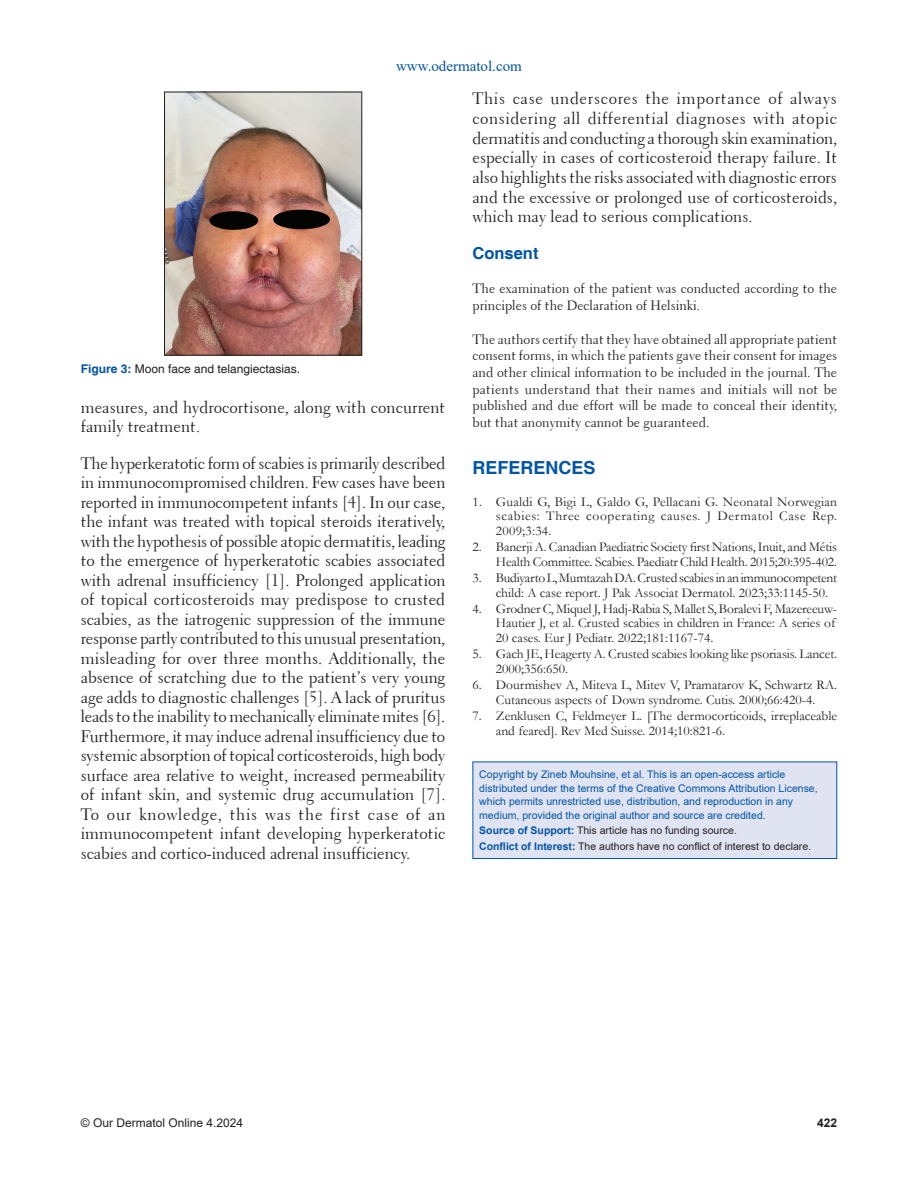
<style>
.page{position:relative;width:918px;height:1188px;background:#fff}
.page>*{position:absolute;margin:0;border:0;box-sizing:border-box;transform-origin:0 0}
.t1{font:700 18px "Helvetica";color:#0154a6}
.TX{font:16.5px/19.5px "Transitional 521 BT Roman A";color:#231f20;text-align:justify}
.t2{font:700 16.5px "Helvetica";color:#0154a6}
.t3{font:15px "Times New Roman";color:#0154a6}
.REF{font:13.5px/14.4px "Garamond";color:#231f20}
.Consent_TX{font:13.5px/16.6px "Transitional 521 BT Roman A";color:#231f20}
.FGC{font:12px "Helvetica";color:#231f20}
.t4{font:12px "Arial";color:#231f20}
.t5{font:700 12px "Arial";color:#231f20}
.CR{font:10.5px/13.5px "Arial";color:#0154a6}
.SRC{font:10.5px "Arial";color:#231f20}
.s1{font-weight:700;color:#0154a6}
</style>
<div class="page">
<img style="left:166px;top:94px;width:194px;height:259px">
<div style="left:164px;top:92px;width:198px;height:263px;border:1px solid #231f20"></div>
<div style="left:473px;top:762px;width:364px;height:97px;background:#e0e4f2"></div>
<div style="left:472px;top:762px;width:365px;height:97px;border:1px solid #0154a6"></div>
<p class="t3" style="left:396px;top:55px;width:127px">www.odermatol.com</p>
<p class="FGC" style="left:81px;top:362px;width:221px"><span class="s1">Figure 3:</span> Moon face and telangiectasias.</p>
<p class="TX" style="left:81px;top:397px;width:366px">measures, and hydrocortisone, along with concurrent family treatment.</p>
<p class="TX" style="left:81px;top:454px;width:366px">The hyperkeratotic form of scabies is primarily described in immunocompromised children. Few cases have been reported in immunocompetent infants [4]. In our case, the infant was treated with topical steroids iteratively, with the hypothesis of possible atopic dermatitis, leading to the emergence of hyperkeratotic scabies associated with adrenal insufficiency [1]. Prolonged application of topical corticosteroids may predispose to crusted scabies, as the iatrogenic suppression of the immune response partly contributed to this unusual presentation, misleading for over three months. Additionally, the absence of scratching due to the patient’s very young age adds to diagnostic challenges [5]. A lack of pruritus leads to the inability to mechanically eliminate mites [6].<br>Furthermore, it may induce adrenal insufficiency due to systemic absorption of topical corticosteroids, high body surface area relative to weight, increased permeability of infant skin, and systemic drug accumulation [7].<br>To our knowledge, this was the first case of an immunocompetent infant developing hyperkeratotic scabies and cortico-induced adrenal insufficiency.</p>
<p class="TX" style="left:472px;top:89px;width:366px">This case underscores the importance of always considering all differential diagnoses with atopic dermatitis and conducting a thorough skin examination, especially in cases of corticosteroid therapy failure. It also highlights the risks associated with diagnostic errors and the excessive or prolonged use of corticosteroids, which may lead to serious complications.</p>
<h2 class="t2" style="left:472px;top:243px;width:67px">Consent</h2>
<p class="Consent_TX" style="left:472px;top:280px;width:366px">The examination of the patient was conducted according to the principles of the Declaration of Helsinki.</p>
<p class="Consent_TX" style="left:472px;top:331px;width:366px;text-align:justify">The authors certify that they have obtained all appropriate patient consent forms, in which the patients gave their consent for images and other clinical information to be included in the journal. The patients understand that their names and initials will not be published and due effort will be made to conceal their identity, but that anonymity cannot be guaranteed.</p>
<h1 class="t1" style="left:472px;top:457px;width:125px">REFERENCES</h1>
<p class="REF" style="left:496px;top:494px;width:343px;text-align:justify;text-indent:-23px">1. Gualdi G, Bigi L, Galdo G, Pellacani G. Neonatal Norwegian scabies: Three cooperating causes. J Dermatol Case Rep.<br>2009;3:34.</p>
<p class="REF" style="left:472px;top:539px;width:366px;text-align:right">2. Banerji A. Canadian Paediatric Society first Nations, Inuit, and Métis<br>Health Committee. Scabies. Paediatr Child Health. 2015;20:395-402.</p>
<p class="REF" style="left:496px;top:570px;width:343px;text-indent:-23px">3. BudiyartoL,MumtazahDA.Crustedscabiesinanimmunocompetent child: A case report. J Pak Associat Dermatol. 2023;33:1145-50.</p>
<p class="REF" style="left:496px;top:601px;width:343px;text-indent:-23px">4. Grodner C, Miquel J, Hadj-Rabia S, Mallet S, Boralevi F, Mazereeuw-<br>Hautier J, et al. Crusted scabies in children in France: A series of<br>20 cases. Eur J Pediatr. 2022;181:1167‑74.</p>
<p class="REF" style="left:496px;top:647px;width:343px;text-indent:-23px">5. Gach JE, Heagerty A. Crusted scabies looking like psoriasis. Lancet.<br>2000;356:650.</p>
<p class="REF" style="left:472px;top:678px;width:366px;text-align:center">6. Dourmishev A, Miteva L, Mitev V, Pramatarov K, Schwartz RA.<br>Cutaneous aspects of Down syndrome. Cutis. 2000;66:420-4.</p>
<p class="REF" style="left:496px;top:709px;width:343px;text-indent:-23px">7. Zenklusen C, Feldmeyer L. [The dermocorticoids, irreplaceable and feared]. Rev Med Suisse. 2014;10:821-6.</p>
<p class="CR" style="left:479px;top:768px;width:340px">Copyright by Zineb Mouhsine, et al. This is an open-access article distributed under the terms of the Creative Commons Attribution License, which permits unrestricted use, distribution, and reproduction in any medium, provided the original author and source are credited.</p>
<p class="SRC" style="left:479px;top:823px;width:259px"><span class="s1">Source of Support:</span> This article has no funding source.</p>
<p class="SRC" style="left:479px;top:839px;width:333px"><span class="s1">Conflict of Interest:</span> The authors have no conflict of interest to declare.</p>
<p class="t4" style="left:81px;top:1115px;width:164px">© Our Dermatol Online 4.2024</p>
<p class="t5" style="left:817px;top:1114px;width:22px">422</p>
</div>
